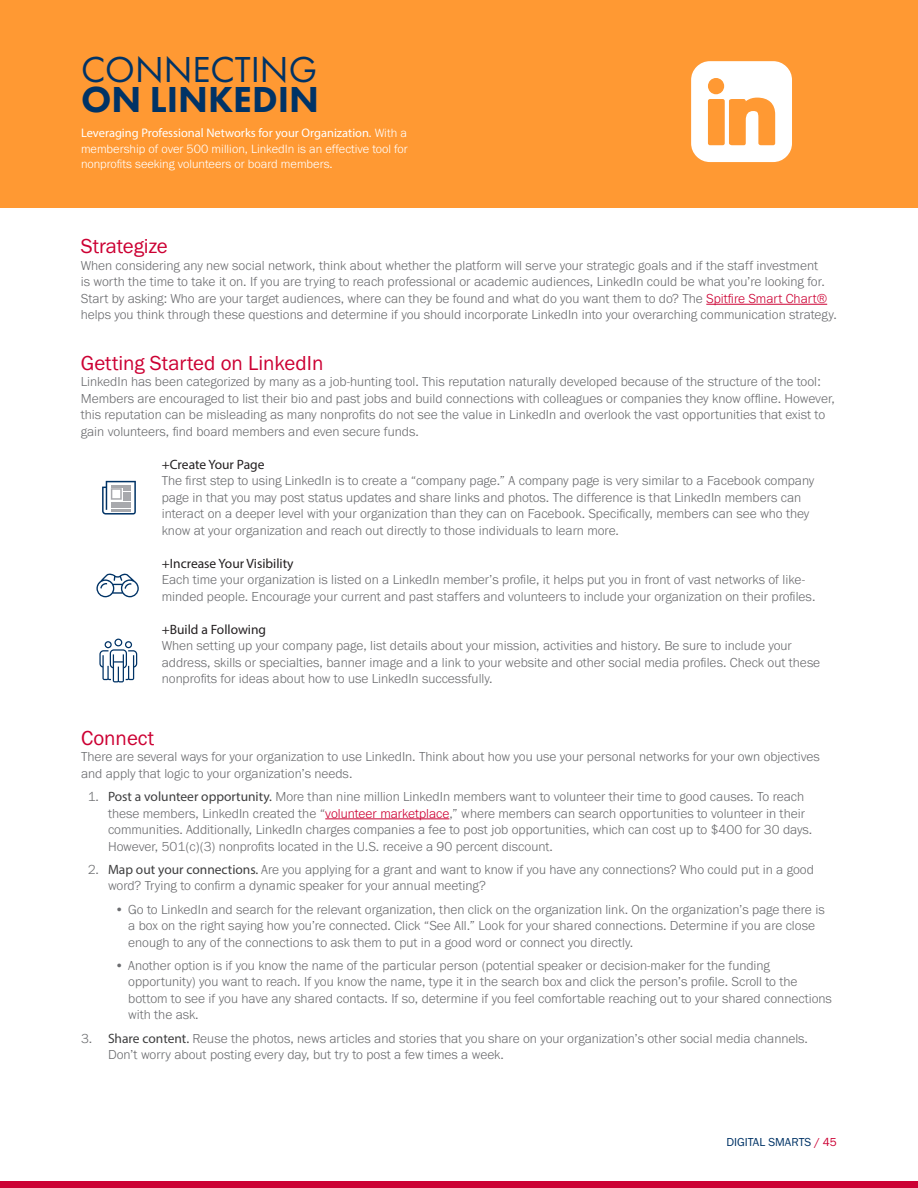
<style>
.page{position:relative;width:918px;height:1188px;background:#fff}
.page>*{position:absolute;margin:0;border:0;box-sizing:border-box;transform-origin:0 0}
.t1{font:37.5px "Futura PT";color:#036}
.t2{font:800 37.5px "Futura PT";color:#036}
.Body_Text{font:21px "Franklin Gothic URW Boo";color:#c03}
.Body_Text-2{font:300 13.5px/16.5px "Franklin Gothic URW";color:#6c6d70}
.Body_Text-3{font:13.5px "Myriad Pro";color:#231f20}
.Body_Text-4{font:300 12.45px/15.9px "Franklin Gothic URW";color:#fff}
.t3{font:12px "Franklin Gothic URW Boo";color:#036}
.s1{font-family:"Myriad Pro";font-weight:400}
.s2{color:#c03}
.s3{font-family:"Myriad Pro";font-weight:400;color:#3e3e3f}
</style>
<div class="page">
<div style="left:0;top:0;width:918px;height:208px;background:#f93"></div>
<div style="left:0;top:1181px;width:918px;height:7px;background:#c03"></div>
<hr style="left:706px;top:304px;width:121px;height:1px;background:#c03">
<svg style="left:102px;top:481px;width:34px;height:34px"></svg>
<svg style="left:96px;top:573px;width:43px;height:24px"></svg>
<svg style="left:99px;top:639px;width:38px;height:43px"></svg>
<svg style="left:691px;top:61px;width:101px;height:101px"></svg>
<hr style="left:325px;top:819px;width:124px;height:1px;background:#c03">
<p class="t1" style="left:81px;top:47px;width:238px">CONNECTING</p>
<p class="t2" style="left:81px;top:76px;width:240px">ON LINKEDIN</p>
<p class="Body_Text-4" style="left:81px;top:125px;width:328px"><span class="s1">Leveraging Professional Networks for your Organization.</span> With a membership of over 500 million, LinkedIn is an effective tool for</p>
<p class="Body_Text-4" style="left:81px;top:155px;width:253px">nonprofits seeking volunteers or board members.</p>
<p class="Body_Text" style="left:81px;top:233px;width:88px">Strategize</p>
<p class="Body_Text-2" style="left:81px;top:257px;width:758px">When considering any new social network, think about whether the platform will serve your strategic goals and if the staff investment<br>is worth the time to take it on. If you are trying to reach professional or academic audiences, LinkedIn could be what you’re looking for.<br>Start by asking: Who are your target audiences, where can they be found and what do you want them to do? The <span class="s2">Spitfire Smart Chart® </span>helps you think through these questions and determine if you should incorporate LinkedIn into your overarching communication strategy.</p>
<p class="Body_Text" style="left:81px;top:350px;width:244px">Getting Started on LinkedIn</p>
<p class="Body_Text-2" style="left:81px;top:373px;width:756px">LinkedIn has been categorized by many as a job-hunting tool. This reputation naturally developed because of the structure of the tool:<br>Members are encouraged to list their bio and past jobs and build connections with colleagues or companies they know offline. However, this reputation can be misleading as many nonprofits do not see the value in LinkedIn and overlook the vast opportunities that exist to gain volunteers, find board members and even secure funds.</p>
<p class="Body_Text-3" style="left:162px;top:456px;width:104px">+Create Your Page</p>
<p class="Body_Text-2" style="left:162px;top:472px;width:654px">The first step to using LinkedIn is to create a “company page.” A company page is very similar to a Facebook company page in that you may post status updates and share links and photos. The difference is that LinkedIn members can interact on a deeper level with your organization than they can on Facebook. Specifically, members can see who they know at your organization and reach out directly to those individuals to learn more.</p>
<p class="Body_Text-3" style="left:162px;top:555px;width:133px">+Increase Your Visibility</p>
<p class="Body_Text-2" style="left:162px;top:571px;width:655px">Each time your organization is listed on a LinkedIn member’s profile, it helps put you in front of vast networks of like&shy;minded people. Encourage your current and past staffers and volunteers to include your organization on their profiles.</p>
<p class="Body_Text-3" style="left:162px;top:621px;width:106px">+Build a Following</p>
<p class="Body_Text-2" style="left:162px;top:637px;width:660px">When setting up your company page, list details about your mission, activities and history. Be sure to include your address, skills or specialties, banner image and a link to your website and other social media profiles. Check out these nonprofits for ideas about how to use LinkedIn successfully.</p>
<p class="Body_Text" style="left:81px;top:725px;width:75px">Connect</p>
<p class="Body_Text-2" style="left:81px;top:748px;width:740px">There are several ways for your organization to use LinkedIn. Think about how you use your personal networks for your own objectives and apply that logic to your organization’s needs.</p>
<p class="Body_Text-2" style="left:108px;top:788px;width:706px;text-indent:-20px">1. <span class="s3">Post a volunteer opportunity.</span> More than nine million LinkedIn members want to volunteer their time to good causes. To reach these members, LinkedIn created the “<span class="s2">volunteer marketplace</span>,” where members can search opportunities to volunteer in their communities. Additionally, LinkedIn charges companies a fee to post job opportunities, which can cost up to $400 for 30 days.<br>However, 501(c)(3) nonprofits located in the U.S. receive a 90 percent discount.</p>
<p class="Body_Text-2" style="left:108px;top:861px;width:707px;text-indent:-20px">2. <span class="s3">Map out your connections.</span> Are you applying for a grant and want to know if you have any connections? Who could put in a good word? Trying to confirm a dynamic speaker for your annual meeting?</p>
<p class="Body_Text-2" style="left:128px;top:901px;width:698px;text-indent:-14px">• Go to LinkedIn and search for the relevant organization, then click on the organization link. On the organization’s page there is a box on the right saying how you’re connected. Click “See All.” Look for your shared connections. Determine if you are close enough to any of the connections to ask them to put in a good word or connect you directly.</p>
<p class="Body_Text-2" style="left:128px;top:957px;width:705px;text-indent:-14px">• Another option is if you know the name of the particular person (potential speaker or decision-maker for the funding opportunity) you want to reach. If you know the name, type it in the search box and click the person’s profile. Scroll to the bottom to see if you have any shared contacts. If so, determine if you feel comfortable reaching out to your shared connections with the ask.</p>
<p class="Body_Text-2" style="left:108px;top:1030px;width:702px;text-indent:-27px">3. <span class="s3">Share content.</span> Reuse the photos, news articles and stories that you share on your organization’s other social media channels.<br>Don’t worry about posting every day, but try to post a few times a week.</p>
<p class="t3" style="left:726px;top:1135px;width:112px">DIGITAL SMARTS <span class="s2">/ 45</span></p>
</div>
